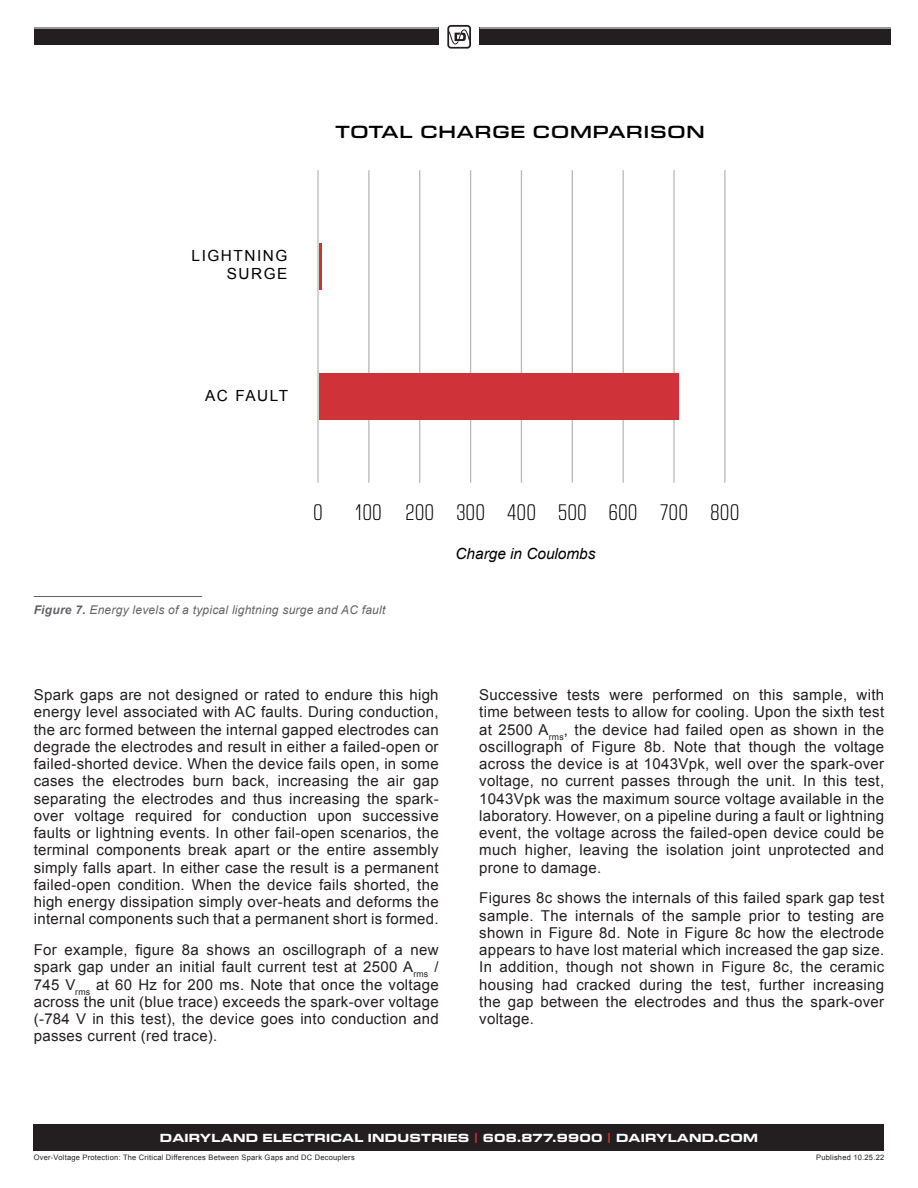
<style>
.page{position:relative;width:918px;height:1188px;background:#fff}
.page>*{position:absolute;margin:0;border:0;box-sizing:border-box;transform-origin:0 0}
.t1{font:300 condensed 23.1px "Eurostile Next LT Pro";color:#000}
.t2{font:600 expanded 17.85px "Eurostile Next LT Pro";letter-spacing:.05em;color:#000}
.t3{font:15.3px/18.5px "Arial";letter-spacing:.1em;color:#000;text-align:right}
.t4{font:italic 15.3px "Arial";color:#000}
.Body_Copy{font:15px/17.2px "Arial";letter-spacing:.02em;color:#231f20;text-align:justify}
.t5{font:700 expanded 12px "Eurostile Next LT Pro";letter-spacing:.02em;color:#fff}
.t6{font:italic 12px "Arial";letter-spacing:.02em;color:#636366}
.t7{font:7.5px "Arial";letter-spacing:.03em;color:#231f20}
.s1{font-weight:700}
.s2{color:#cf3138}
</style>
<div class="page">
<hr style="left:317px;top:170px;width:2px;height:313px;background:#b7b7b7">
<hr style="left:368px;top:170px;width:2px;height:313px;background:#b7b7b7">
<hr style="left:419px;top:170px;width:1px;height:313px;background:#b7b7b7">
<hr style="left:470px;top:170px;width:1px;height:313px;background:#b7b7b7">
<hr style="left:521px;top:170px;width:1px;height:313px;background:#b7b7b7">
<hr style="left:572px;top:170px;width:1px;height:313px;background:#b7b7b7">
<hr style="left:623px;top:170px;width:1px;height:313px;background:#b7b7b7">
<hr style="left:673px;top:170px;width:2px;height:313px;background:#b7b7b7">
<hr style="left:724px;top:170px;width:2px;height:313px;background:#b7b7b7">
<hr style="left:319px;top:243px;width:3px;height:47px;background:#cf3339">
<div style="left:319px;top:373px;width:360px;height:47px;background:#cf3339"></div>
<hr style="left:34px;top:596px;width:168px;height:1px;background:#636366">
<div style="left:34px;top:1124px;width:850px;height:27px;background:#231f20"></div>
<div style="left:480px;top:27px;width:411px;height:18px;background:#231f20"></div>
<div style="left:34px;top:27px;width:404px;height:18px;background:#231f20"></div>
<svg style="left:447px;top:25px;width:24px;height:24px"></svg>
<hr style="left:480px;top:27px;width:411px;height:2px;background:#bcbdc0">
<hr style="left:34px;top:27px;width:404px;height:2px;background:#bcbdc0">
<p class="t2" style="left:336px;top:122px;width:371px">TOTAL CHARGE COMPARISON</p>
<p class="t3" style="left:192px;top:247px;width:97px">LIGHTNING<br>SURGE</p>
<p class="t3" style="left:205px;top:387px;width:84px">AC FAULT</p>
<p class="t1" style="left:313px;top:500px;width:11px">0</p>
<p class="t1" style="left:356px;top:500px;width:385px">100 200 300 400 500 600 700 800</p>
<p class="t4" style="left:456px;top:544px;width:141px">Charge in Coulombs</p>
<p class="t6" style="left:34px;top:602px;width:353px"><span class="s1">Figure 7.</span> Energy levels of a typical lightning surge and AC fault</p>
<p class="Body_Copy" style="left:34px;top:686px;width:406px">Spark gaps are not designed or rated to endure this high energy level associated with AC faults. During conduction, the arc formed between the internal gapped electrodes can degrade the electrodes and result in either a failed-open or failed-shorted device. When the device fails open, in some cases the electrodes burn back, increasing the air gap separating the electrodes and thus increasing the spark&shy;over voltage required for conduction upon successive faults or lightning events. In other fail-open scenarios, the terminal components break apart or the entire assembly simply falls apart. In either case the result is a permanent failed-open condition. When the device fails shorted, the high energy dissipation simply over-heats and deforms the internal components such that a permanent short is formed.</p>
<p class="Body_Copy" style="left:34px;top:941px;width:406px">For example, figure 8a shows an oscillograph of a new spark gap under an initial fault current test at 2500 A<sub>rms</sub> / 745 V<sub>rms</sub> at 60 Hz for 200 ms. Note that once the voltage across the unit (blue trace) exceeds the spark-over voltage (-784 V in this test), the device goes into conduction and passes current (red trace).</p>
<p class="Body_Copy" style="left:479px;top:686px;width:406px">Successive tests were performed on this sample, with time between tests to allow for cooling. Upon the sixth test at 2500 A<sub>rms</sub>, the device had failed open as shown in the oscillograph of Figure 8b. Note that though the voltage across the device is at 1043Vpk, well over the spark-over voltage, no current passes through the unit. In this test, 1043Vpk was the maximum source voltage available in the laboratory. However, on a pipeline during a fault or lightning event, the voltage across the failed-open device could be much higher, leaving the isolation joint unprotected and prone to damage.</p>
<p class="Body_Copy" style="left:479px;top:890px;width:406px">Figures 8c shows the internals of this failed spark gap test sample. The internals of the sample prior to testing are shown in Figure 8d. Note in Figure 8c how the electrode appears to have lost material which increased the gap size.<br>In addition, though not shown in Figure 8c, the ceramic housing had cracked during the test, further increasing the gap between the electrodes and thus the spark-over voltage.</p>
<p class="t5" style="left:160px;top:1131px;width:600px">DAIRYLAND ELECTRICAL INDUSTRIES <span class="s2">|</span> 608.877.9900 <span class="s2">|</span> DAIRYLAND.COM</p>
<p class="t7" style="left:34px;top:1152px;width:323px">Over-Voltage Protection: The Critical Differences Between Spark Gaps and DC Decouplers</p>
<p class="t7" style="left:816px;top:1152px;width:70px">Published 10.25.22</p>
</div>
